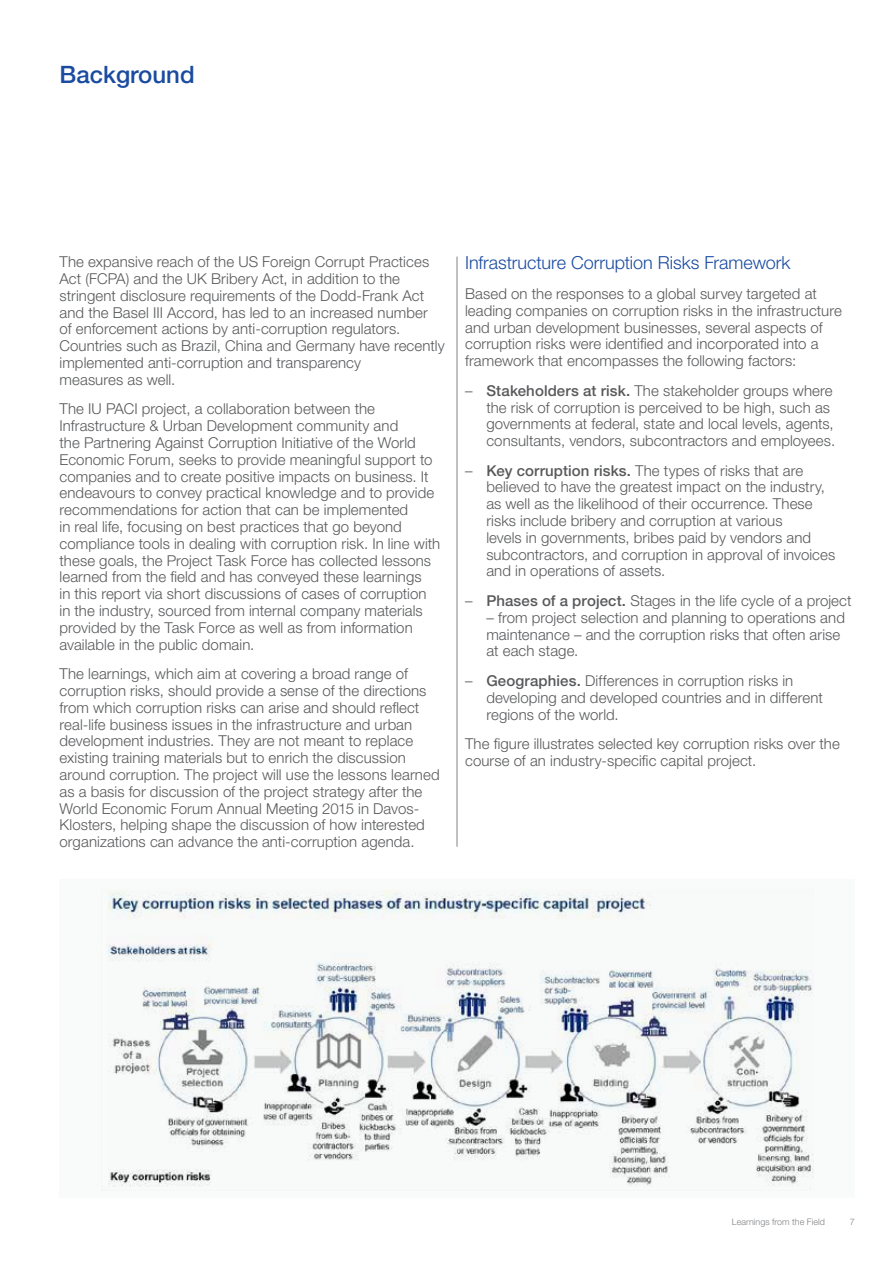
<style>
.page{position:relative;width:893px;height:1263px;background:#fff}
.page>*{position:absolute;margin:0;border:0;box-sizing:border-box;transform-origin:0 0}
.t1{font:500 24px "Helvetica Neue LT Pro";color:#1a4ba0}
.t2{font:300 18px "Helvetica Neue LT Pro";color:#1a4ba0}
.t3{font:300 15px/16.8px "Helvetica Neue LT Pro";letter-spacing:.005em;color:#58595b}
.t4{font:300 9px "Helvetica Neue LT Pro";color:#808285}
.s1{font-weight:500}
</style>
<div class="page">
<div style="left:60px;top:879px;width:795px;height:318px;background:#f9fafa"></div>
<hr style="left:457px;top:257px;width:1px;height:590px;background:#000">
<img style="left:108px;top:890px;width:706px;height:296px">
<h1 class="t1" style="left:60px;top:60px;width:137px">Background</h1>
<p class="t3" style="left:60px;top:253px;width:387px">The expansive reach of the US Foreign Corrupt Practices Act (FCPA) and the UK Bribery Act, in addition to the stringent disclosure requirements of the Dodd-Frank Act and the Basel III Accord, has led to an increased number<br>of enforcement actions by anti-corruption regulators.<br>Countries such as Brazil, China and Germany have recently implemented anti-corruption and transparency<br>measures as well.</p>
<p class="t3" style="left:60px;top:400px;width:382px">The IU PACI project, a collaboration between the Infrastructure &amp; Urban Development community and<br>the Partnering Against Corruption Initiative of the World Economic Forum, seeks to provide meaningful support to companies and to create positive impacts on business. It endeavours to convey practical knowledge and to provide recommendations for action that can be implemented<br>in real life, focusing on best practices that go beyond compliance tools in dealing with corruption risk. In line with these goals, the Project Task Force has collected lessons learned from the field and has conveyed these learnings<br>in this report via short discussions of cases of corruption in the industry, sourced from internal company materials provided by the Task Force as well as from information available in the public domain.</p>
<p class="t3" style="left:60px;top:665px;width:382px">The learnings, which aim at covering a broad range of corruption risks, should provide a sense of the directions from which corruption risks can arise and should reflect real-life business issues in the infrastructure and urban development industries. They are not meant to replace existing training materials but to enrich the discussion around corruption. The project will use the lessons learned as a basis for discussion of the project strategy after the World Economic Forum Annual Meeting 2015 in Davos-Klosters, helping shape the discussion of how interested organizations can advance the anti-corruption agenda.</p>
<p class="t2" style="left:465px;top:252px;width:327px">Infrastructure Corruption Risks Framework</p>
<p class="t3" style="left:465px;top:285px;width:378px">Based on the responses to a global survey targeted at leading companies on corruption risks in the infrastructure and urban development businesses, several aspects of corruption risks were identified and incorporated into a framework that encompasses the following factors:</p>
<p class="t3" style="left:486px;top:382px;width:350px;text-indent:-21px">– <span class="s1">Stakeholders at risk.</span> The stakeholder groups where the risk of corruption is perceived to be high, such as governments at federal, state and local levels, agents, consultants, vendors, subcontractors and employees.</p>
<p class="t3" style="left:486px;top:462px;width:351px;text-indent:-21px">– <span class="s1">Key corruption risks.</span> The types of risks that are believed to have the greatest impact on the industry, as well as the likelihood of their occurrence. These risks include bribery and corruption at various<br>levels in governments, bribes paid by vendors and subcontractors, and corruption in approval of invoices and in operations of assets.</p>
<p class="t3" style="left:465px;top:592px;width:388px">– <span class="s1">Phases of a project.</span> Stages in the life cycle of a project</p>
<p class="t3" style="left:486px;top:609px;width:360px">– from project selection and planning to operations and maintenance – and the corruption risks that often arise at each stage.</p>
<p class="t3" style="left:486px;top:672px;width:338px;text-indent:-21px">– <span class="s1">Geographies.</span> Differences in corruption risks in developing and developed countries and in different regions of the world.</p>
<p class="t3" style="left:465px;top:735px;width:376px">The figure illustrates selected key corruption risks over the course of an industry-specific capital project.</p>
<p class="t4" style="left:732px;top:1216px;width:95px">Learnings from the Field</p>
<p class="t4" style="left:850px;top:1216px;width:7px">7</p>
</div>
